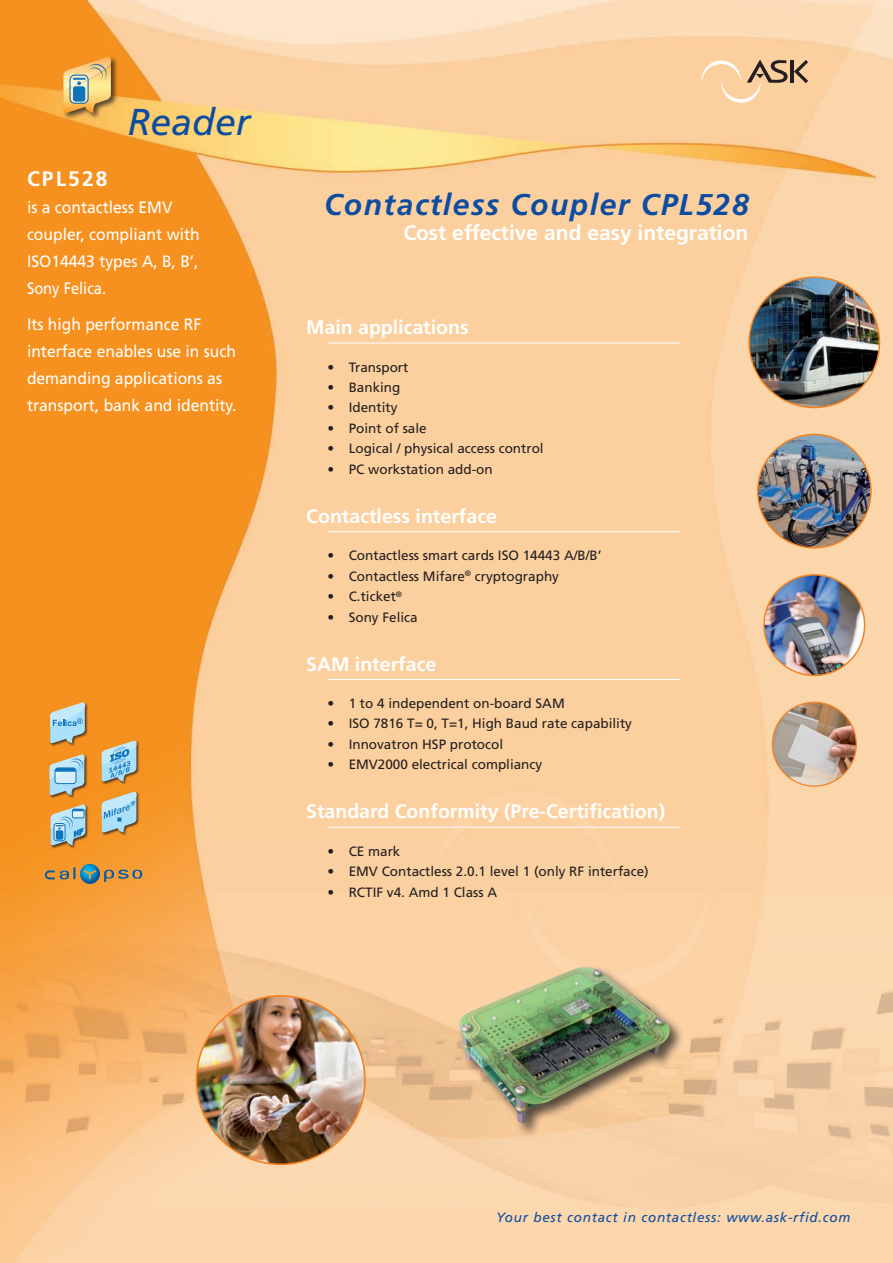
<style>
.page{position:relative;width:893px;height:1263px;background:#fff}
.page>*{position:absolute;margin:0;border:0;box-sizing:border-box;transform-origin:0 0}
.t1{font:italic 37.5px "Frutiger";color:#0d4da1}
.t2{font:italic 700 30px "Frutiger";letter-spacing:.05em;color:#0d4da1}
.t3{font:700 21px "Frutiger";color:#fff}
.t4{font:700 19.5px "Frutiger";color:#fff}
.t5{font:16.5px/27px "Frutiger";color:#fff;scale:.95 1}
.t6{font:13.5px "Frutiger";color:#231f20}
.t7{font:italic 13.5px "Frutiger";letter-spacing:.05em;color:#0d4da1}
</style>
<div class="page">
<img style="left:0;top:0;width:893px;height:1263px">
<hr style="left:791px;top:60px;width:3px;height:22px;background:#231f20">
<svg style="left:794px;top:60px;width:14px;height:23px"></svg>
<svg style="left:702px;top:60px;width:86px;height:43px;background:#e8c399"></svg>
<div style="left:62px;top:55px;width:56px;height:65px;background:#231f20;opacity:.75"></div>
<svg style="left:63px;top:57px;width:48px;height:56px;background:#d3b678"></svg>
<img style="left:196px;top:996px;width:169px;height:168px;border-radius:84px">
<div style="left:456px;top:964px;width:228px;height:174px;background:#231f20;opacity:.75"></div>
<img style="left:459px;top:967px;width:212px;height:156px">
<img style="left:758px;top:434px;width:113px;height:114px;border-radius:57px">
<div style="left:757px;top:434px;width:115px;height:115px;border:2px solid #f58220;border-radius:50%"></div>
<img style="left:764px;top:575px;width:101px;height:100px;border-radius:50px">
<div style="left:763px;top:574px;width:102px;height:102px;border:2px solid #f58220;border-radius:50%"></div>
<img style="left:749px;top:277px;width:130px;height:130px;border-radius:65px">
<img style="left:772px;top:702px;width:84px;height:84px;border-radius:42px">
<div style="left:50px;top:754px;width:38px;height:44px;background:#231f20;opacity:.75"></div>
<div style="left:50px;top:804px;width:39px;height:44px;background:#231f20;opacity:.75"></div>
<svg style="left:51px;top:805px;width:34px;height:40px"></svg>
<div style="left:101px;top:791px;width:39px;height:45px;background:#231f20;opacity:.75"></div>
<svg style="left:100px;top:792px;width:36px;height:40px"></svg>
<div style="left:101px;top:740px;width:39px;height:45px;background:#231f20;opacity:.75"></div>
<svg style="left:45px;top:864px;width:97px;height:20px;background:#b28e55"></svg>
<hr style="left:327px;top:343px;width:353px;height:1px;background:#fff">
<hr style="left:327px;top:531px;width:353px;height:1px;background:#fff">
<hr style="left:327px;top:679px;width:353px;height:1px;background:#fff">
<hr style="left:327px;top:827px;width:353px;height:1px;background:#fff">
<div style="left:49px;top:702px;width:39px;height:44px;background:#231f20;opacity:.75"></div>
<svg style="left:43px;top:697px;width:43px;height:98px;background:#c3b18d"></svg>
<svg style="left:100px;top:741px;width:36px;height:40px"></svg>
<h1 class="t1" style="left:128px;top:101px;width:124px">Reader</h1>
<h3 class="t3" style="left:27px;top:167px;width:82px">CPL528</h3>
<p class="t5" style="left:27px;top:194px;width:183px">is a contactless EMV coupler, compliant with<br>ISO14443 types A, B, B’,<br>Sony Felica.</p>
<p class="t5" style="left:27px;top:311px;width:222px">Its high performance RF interface enables use in such demanding applications as transport, bank and identity.</p>
<h2 class="t2" style="left:324px;top:187px;width:426px">Contactless Coupler CPL528</h2>
<h3 class="t3" style="left:403px;top:220px;width:347px">Cost effective and easy integration</h3>
<h3 class="t4" style="left:306px;top:316px;width:164px">Main applications</h3>
<p class="t6" style="left:327px;top:359px;width:83px">• Transport</p>
<p class="t6" style="left:327px;top:379px;width:75px">• Banking</p>
<p class="t6" style="left:327px;top:400px;width:72px">• Identity</p>
<p class="t6" style="left:327px;top:420px;width:101px">• Point of sale</p>
<p class="t6" style="left:327px;top:441px;width:218px">• Logical / physical access control</p>
<p class="t6" style="left:327px;top:461px;width:167px">• PC workstation add-on</p>
<h3 class="t4" style="left:306px;top:504px;width:192px">Contactless interface</h3>
<p class="t6" style="left:327px;top:548px;width:276px">• Contactless smart cards ISO 14443 A/B/B’</p>
<p class="t6" style="left:327px;top:568px;width:233px">• Contactless Mifare<sup>®</sup> cryptography</p>
<p class="t6" style="left:327px;top:588px;width:76px">• C.ticket<sup>®</sup></p>
<p class="t6" style="left:327px;top:609px;width:92px">• Sony Felica</p>
<h3 class="t4" style="left:306px;top:652px;width:132px">SAM interface</h3>
<p class="t6" style="left:327px;top:695px;width:239px">• 1 to 4 independent on-board SAM</p>
<p class="t6" style="left:327px;top:716px;width:306px">• ISO 7816 T= 0, T=1, High Baud rate capability</p>
<p class="t6" style="left:327px;top:736px;width:177px">• Innovatron HSP protocol</p>
<p class="t6" style="left:327px;top:757px;width:216px">• EMV2000 electrical compliancy</p>
<h3 class="t4" style="left:306px;top:800px;width:361px">Standard Conformity (Pre-Certification)</h3>
<p class="t6" style="left:327px;top:843px;width:75px">• CE mark</p>
<p class="t6" style="left:327px;top:863px;width:323px">• EMV Contactless 2.0.1 level 1 (only RF interface)</p>
<p class="t6" style="left:327px;top:884px;width:171px">• RCTIF v4. Amd 1 Class A</p>
<p class="t7" style="left:496px;top:1210px;width:356px">Your best contact in contactless: www.ask-rfid.com</p>
</div>
